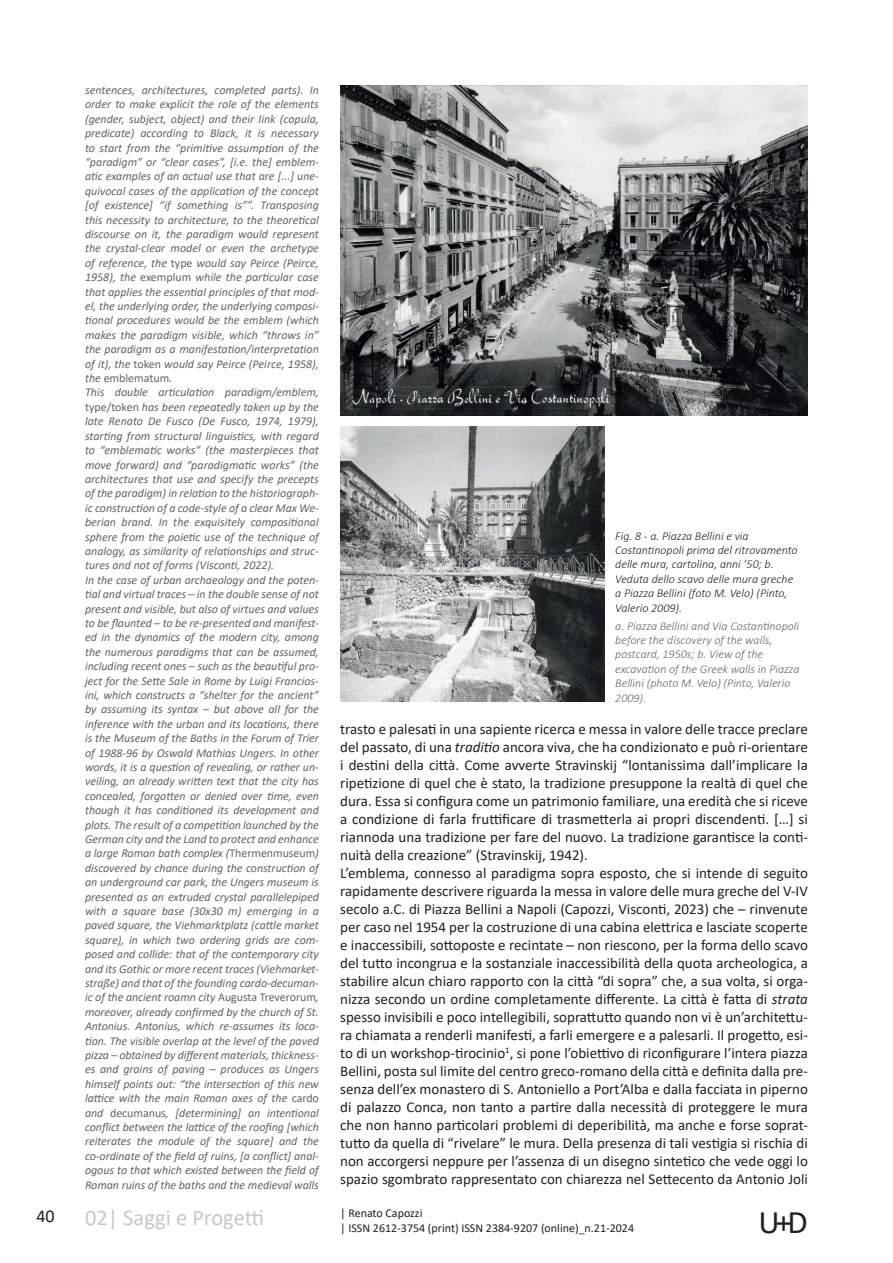
<style>
.page{position:relative;width:893px;height:1263px;background:#fff}
.page>*{position:absolute;margin:0;border:0;box-sizing:border-box;transform-origin:0 0}
.t1{font:33px "Calibri";color:#231f20}
.t2{font:22.5px "Calibri";color:#c7c8ca}
.t3{font:18px "Calibri";color:#231f20}
.t4{font:15px/18px "Calibri";color:#231f20}
.t5{font:italic 12px/14.4px "Calibri";letter-spacing:-.005em;color:#636366}
.t6{font:italic 300 12px/14.4px "Calibri";color:#231f20}
.t7{font:italic 300 12px/14.4px "Calibri";color:#636366}
.t8{font:12px "Calibri";color:#231f20}
.s1{font-style:normal}
.s2{font-style:italic}
</style>
<div class="page">
<img style="left:340px;top:85px;width:468px;height:330px">
<img style="left:340px;top:426px;width:265px;height:276px">
<p class="t5" style="left:85px;top:82px;width:235px">sentences, architectures, completed parts). In order to make explicit the role of the elements (gender, subject, object) and their link (copula, predicate) according to Black, it is necessary to start from the “primitive assumption of the “paradigm” or “clear cases”, [i.e. the] emblem&shy;atic examples of an actual use that are [...] une&shy;quivocal cases of the application of the concept [of existence] “if something is””. Transposing this necessity to architecture, to the theoretical discourse on it, the paradigm would represent the crystal-clear model or even the archetype of reference, the <span class="s1">type</span> would say Peirce (Peirce, 1958), the <span class="s1">exemplum</span> while the particular case that applies the essential principles of that mod&shy;el, the underlying order, the underlying composi&shy;tional procedures would be the emblem (which makes the paradigm visible, which “throws in” the paradigm as a manifestation/interpretation of it), the <span class="s1">token</span> would say Peirce (Peirce, 1958), the <span class="s1">emblematum</span>.<br>This double articulation paradigm/emblem, <span class="s1">type/token</span> has been repeatedly taken up by the late Renato De Fusco (De Fusco, 1974, 1979), starting from structural linguistics, with regard to “emblematic works” (the masterpieces that move forward) and “paradigmatic works” (the architectures that use and specify the precepts of the paradigm) in relation to the historiograph&shy;ic construction of a code-style of a clear Max We&shy;berian brand. In the exquisitely compositional sphere from the poietic use of the technique of analogy, as similarity of relationships and struc&shy;tures and not of forms (Visconti, 2022).<br>In the case of urban archaeology and the poten&shy;tial and virtual traces – in the double sense of not present and visible, but also of virtues and values to be flaunted – to be re-presented and manifest&shy;ed in the dynamics of the modern city, among the numerous paradigms that can be assumed, including recent ones – such as the beautiful pro&shy;ject for the Sette Sale in Rome by Luigi Francios&shy;ini, which constructs a “shelter for the ancient” by assuming its syntax – but above all for the inference with the urban and its locations, there is the Museum of the Baths in the Forum of Trier of 1988-96 by Oswald Mathias Ungers. In other words, it is a question of revealing, or rather un&shy;veiling, an already written text that the city has concealed, forgotten or denied over time, even though it has conditioned its development and plots. The result of a competition launched by the German city and the Land to protect and enhance a large Roman bath complex (<span class="s1">Thermenmuseum</span>) discovered by chance during the construction of an underground car park, the Ungers museum is presented as an extruded crystal parallelepiped with a square base (30x30 m) emerging in a paved square, the Viehmarktplatz (cattle market square), in which two ordering grids are com&shy;posed and collide: that of the contemporary city and its Gothic or more recent traces (Viehmarket&shy;straße) and that of the founding cardo-decuman&shy;ic of the ancient roamn city <span class="s1">Augusta Treverorum</span>, moreover, already confirmed by the church of St.<br>Antonius. Antonius, which re-assumes its loca&shy;tion. The visible overlap at the level of the paved pizza – obtained by different materials, thickness&shy;es and grains of paving – produces as Ungers himself points out: “the intersection of this new lattice with the main Roman axes of the <span class="s1">cardo </span>and <span class="s1">decumanus</span>, [determining] an intentional conflict between the lattice of the roofing [which reiterates the module of the square] and the co-ordinate of the field of ruins, [a conflict] anal&shy;ogous to that which existed between the field of Roman ruins of the baths and the medieval walls</p>
<p class="t6" style="left:615px;top:528px;width:184px">Fig. 8 - a. Piazza Bellini e via<br>Costantinopoli prima del ritrovamento delle mura, cartolina, anni ’50; b.<br>Veduta dello scavo delle mura greche a Piazza Bellini (foto M. Velo) (Pinto,<br>Valerio 2009).</p>
<p class="t7" style="left:615px;top:618px;width:186px">a. Piazza Bellini and Via Costantinopoli before the discovery of the walls, postcard, 1950s; b. View of the excavation of the Greek walls in Piazza<br>Bellini (photo M. Velo) (Pinto, Valerio<br>2009).</p>
<p class="t4" style="left:340px;top:720px;width:469px">trasto e palesati in una sapiente ricerca e messa in valore delle tracce preclare del passato, di una <span class="s2">traditio</span> ancora viva, che ha condizionato e può ri-orientare i destini della città. Come avverte Stravinskij “lontanissima dall’implicare la ripetizione di quel che è stato, la tradizione presuppone la realtà di quel che dura. Essa si configura come un patrimonio familiare, una eredità che si riceve a condizione di farla fruttificare di trasmetterla ai propri discendenti. […] si riannoda una tradizione per fare del nuovo. La tradizione garantisce la conti&shy;nuità della creazione” (Stravinskij, 1942).<br>L’emblema, connesso al paradigma sopra esposto, che si intende di seguito rapidamente descrivere riguarda la messa in valore delle mura greche del V-IV secolo a.C. di Piazza Bellini a Napoli (Capozzi, Visconti, 2023) che – rinvenute per caso nel 1954 per la costruzione di una cabina elettrica e lasciate scoperte e inaccessibili, sottoposte e recintate – non riescono, per la forma dello scavo del tutto incongrua e la sostanziale inaccessibilità della quota archeologica, a stabilire alcun chiaro rapporto con la città “di sopra” che, a sua volta, si orga&shy;nizza secondo un ordine completamente differente. La città è fatta di <span class="s2">strata </span>spesso invisibili e poco intellegibili, soprattutto quando non vi è un’architettu&shy;ra chiamata a renderli manifesti, a farli emergere e a palesarli. Il progetto, esi&shy;to di un workshop-tirocinio<sup>1</sup>, si pone l’obiettivo di riconfigurare l’intera piazza Bellini, posta sul limite del centro greco-romano della città e definita dalla pre&shy;senza dell’ex monastero di S. Antoniello a Port’Alba e dalla facciata in piperno di palazzo Conca, non tanto a partire dalla necessità di proteggere le mura che non hanno particolari problemi di deperibilità, ma anche e forse soprat&shy;tutto da quella di “rivelare” le mura. Della presenza di tali vestigia si rischia di non accorgersi neppure per l’assenza di un disegno sintetico che vede oggi lo spazio sgombrato rappresentato con chiarezza nel Settecento da Antonio Joli</p>
<h3 class="t3" style="left:36px;top:1203px;width:20px">40</h3>
<p class="t8" style="left:340px;top:1205px;width:84px">| Renato Capozzi</p>
<h2 class="t2" style="left:85px;top:1202px;width:181px">02| Saggi e Progetti</h2>
<p class="t8" style="left:340px;top:1219px;width:295px">| ISSN 2612-3754 (print) ISSN 2384-9207 (online)_n.21-2024</p>
<h1 class="t1" style="left:759px;top:1199px;width:51px">U+D</h1>
</div>
